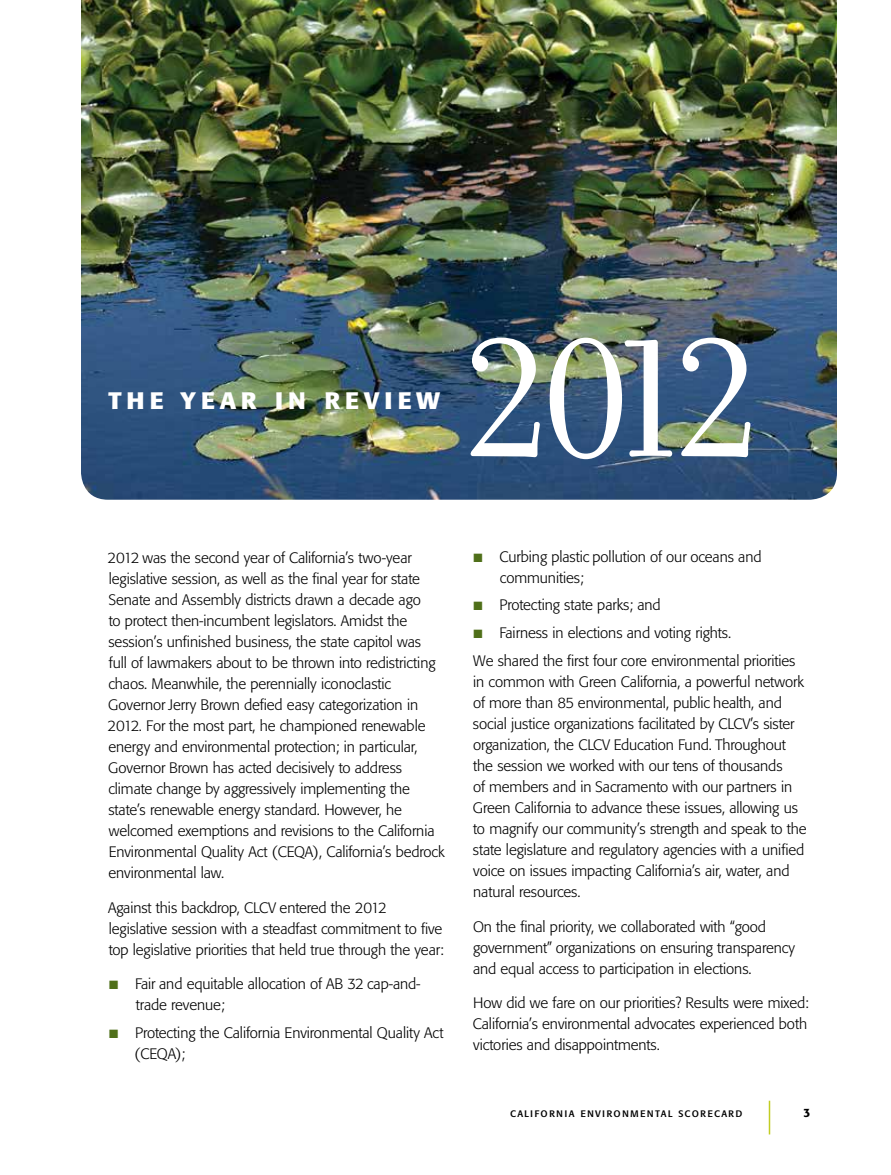
<style>
.page{position:relative;width:891px;height:1175px;background:#fff}
.page>*{position:absolute;margin:0;border:0;box-sizing:border-box;transform-origin:0 0}
.t1{font:30px "Formata BQ Medium SC";letter-spacing:.15em;color:#fff}
.t2{font:300 15px/21px "Formata BQ";letter-spacing:-.005em;color:#000}
.t3{font:12px "Formata BQ Reg SC";letter-spacing:.1em;color:#000}
.t4{font:500 12px "Formata BQ";color:#000}
.s1{color:#4f6f19}
</style>
<div class="page">
<img style="left:81px;top:0;width:756px;height:500px">
<img style="left:470px;top:338px;width:280px;height:121px">
<hr style="left:769px;top:1100px;width:1px;height:34px;background:#c2cd23">
<h1 class="t1" style="left:108px;top:380px;width:334px">the year in review</h1>
<p class="t2" style="left:108px;top:547px;width:339px">2012 was the second year of California’s two-year legislative session, as well as the final year for state Senate and Assembly districts drawn a decade ago<br>to protect then-incumbent legislators. Amidst the session’s unfinished business, the state capitol was<br>full of lawmakers about to be thrown into redistricting chaos. Meanwhile, the perennially iconoclastic Governor Jerry Brown defied easy categorization in 2012. For the most part, he championed renewable energy and environmental protection; in particular, Governor Brown has acted decisively to address climate change by aggressively implementing the state’s renewable energy standard. However, he welcomed exemptions and revisions to the California Environmental Quality Act (CEQA), California’s bedrock environmental law.</p>
<p class="t2" style="left:108px;top:897px;width:337px">Against this backdrop, CLCV entered the 2012 legislative session with a steadfast commitment to five top legislative priorities that held true through the year:</p>
<p class="t2" style="left:136px;top:973px;width:286px;text-indent:-27px"><span class="s1">■</span> Fair and equitable allocation of AB 32 cap-and&shy;trade revenue;</p>
<p class="t2" style="left:135px;top:1022px;width:310px;text-indent:-25px"><span class="s1">■</span> Protecting the California Environmental Quality Act (CEQA);</p>
<p class="t2" style="left:500px;top:546px;width:263px;text-indent:-26px"><span class="s1">■</span> Curbing plastic pollution of our oceans and communities;</p>
<p class="t2" style="left:474px;top:595px;width:189px"><span class="s1">■</span> Protecting state parks; and</p>
<p class="t2" style="left:473px;top:619px;width:324px;line-height:27.8px"><span class="s1">■</span> Fairness in elections and voting rights.<br>We shared the first four core environmental priorities</p>
<p class="t2" style="left:473px;top:671px;width:335px">in common with Green California, a powerful network of more than 85 environmental, public health, and social justice organizations facilitated by CLCV’s sister organization, the CLCV Education Fund. Throughout the session we worked with our tens of thousands<br>of members and in Sacramento with our partners in Green California to advance these issues, allowing us to magnify our community’s strength and speak to the state legislature and regulatory agencies with a unified voice on issues impacting California’s air, water, and natural resources.</p>
<p class="t2" style="left:473px;top:916px;width:324px">On the final priority, we collaborated with “good government” organizations on ensuring transparency and equal access to participation in elections.</p>
<p class="t2" style="left:473px;top:992px;width:338px;text-align:justify">How did we fare on our priorities? Results were mixed:<br>California’s environmental advocates experienced both victories and disappointments.</p>
<p class="t3" style="left:510px;top:1105px;width:234px">california environmental scorecard</p>
<p class="t4" style="left:804px;top:1105px;width:8px">3</p>
</div>
